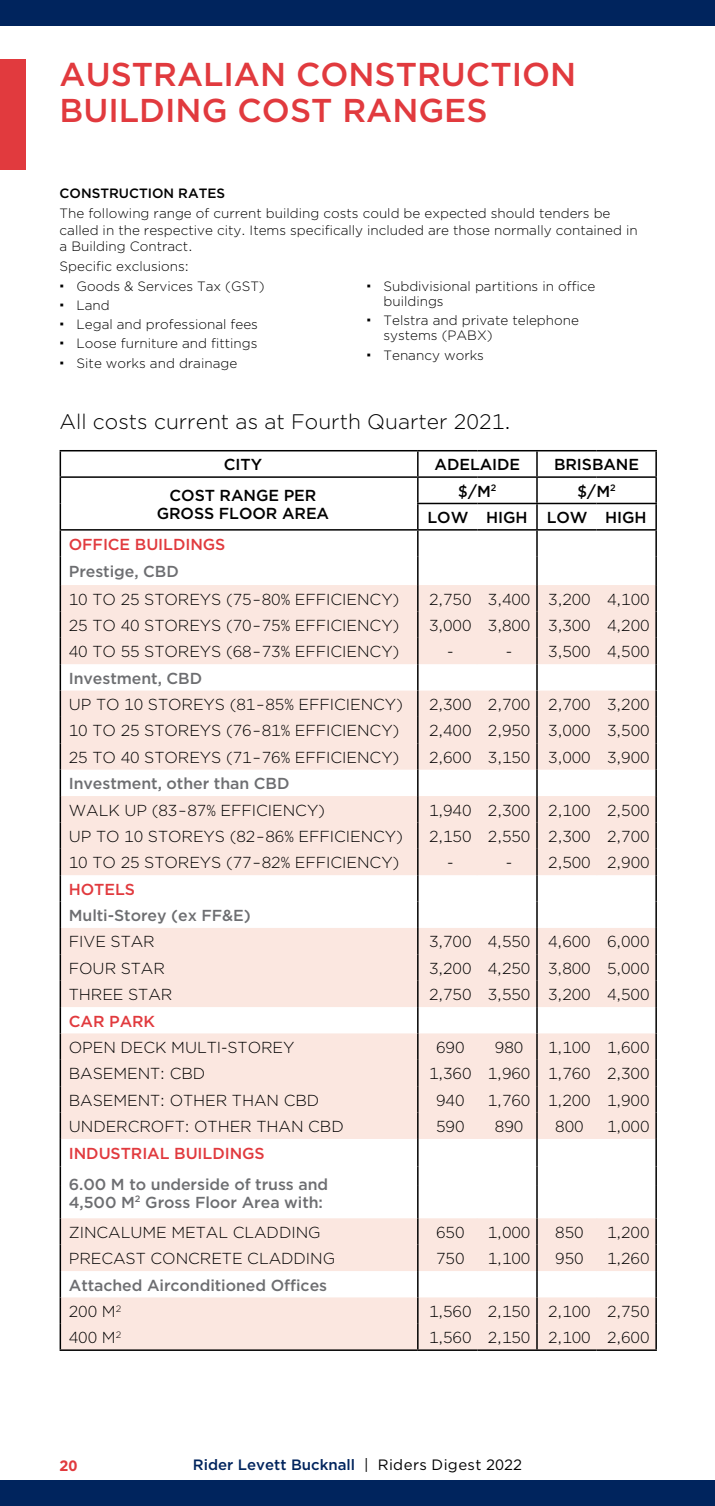
<style>
.page{position:relative;width:715px;height:1506px;background:#fff}
.page>*{position:absolute;margin:0;border:0;box-sizing:border-box;transform-origin:0 0}
.t1{font:500 33px/36px "Gotham";color:#e13a3e}
.t2{font:300 21px "Gotham";color:#000}
.t3{font:300 15.9px "Gotham";letter-spacing:-.005em;color:#000}
.t4{font:500 15.9px/18px "Gotham";letter-spacing:-.005em;color:#6d6e71}
.t5{font:500 15.9px/18px "Gotham";letter-spacing:-.005em;color:#000;text-align:center}
.t6{font:500 15.9px "Gotham";letter-spacing:-.005em;color:#e13a3e}
.t7{font:500 15px "Gotham";color:#00245d}
.t8{font:700 15px "Gotham";color:#e13a3e}
.t9{font:300 13.5px/19.2px "Gotham";color:#000}
.t10{font:500 13.5px "Gotham";color:#000}
.s1{font-weight:300;color:#000}
.s2{font-weight:400;color:#000}
</style>
<div class="page">
<div style="left:0;top:60px;width:26px;height:110px;background:#e13a3e"></div>
<svg style="left:61px;top:585px;width:594px;height:764px;fill:#fbe7e0"></svg>
<hr style="left:60px;top:450px;width:357px;height:1px;background:#000">
<hr style="left:417px;top:450px;width:60px;height:1px;background:#000">
<hr style="left:477px;top:450px;width:59px;height:1px;background:#000">
<hr style="left:536px;top:450px;width:60px;height:1px;background:#000">
<hr style="left:596px;top:450px;width:60px;height:1px;background:#000">
<hr style="left:60px;top:476px;width:357px;height:2px;background:#000">
<hr style="left:417px;top:476px;width:60px;height:2px;background:#000">
<hr style="left:477px;top:476px;width:59px;height:2px;background:#000">
<hr style="left:536px;top:476px;width:60px;height:2px;background:#000">
<hr style="left:596px;top:476px;width:60px;height:2px;background:#000">
<hr style="left:60px;top:529px;width:357px;height:1px;background:#000">
<svg style="left:60px;top:451px;width:1px;height:734px"></svg>
<hr style="left:60px;top:1185px;width:1px;height:33px;background:#000">
<svg style="left:60px;top:1218px;width:1px;height:131px"></svg>
<hr style="left:60px;top:1349px;width:357px;height:1px;background:#000">
<hr style="left:417px;top:502px;width:60px;height:2px;background:#000">
<hr style="left:477px;top:502px;width:59px;height:2px;background:#000">
<hr style="left:536px;top:502px;width:60px;height:2px;background:#000">
<hr style="left:596px;top:502px;width:60px;height:2px;background:#000">
<hr style="left:417px;top:529px;width:60px;height:1px;background:#000">
<hr style="left:477px;top:529px;width:59px;height:1px;background:#000">
<svg style="left:417px;top:451px;width:1px;height:734px"></svg>
<hr style="left:417px;top:1185px;width:1px;height:33px;background:#000">
<svg style="left:417px;top:1218px;width:1px;height:131px"></svg>
<hr style="left:417px;top:1349px;width:60px;height:1px;background:#000">
<hr style="left:477px;top:1349px;width:59px;height:1px;background:#000">
<hr style="left:536px;top:529px;width:60px;height:1px;background:#000">
<hr style="left:596px;top:529px;width:60px;height:1px;background:#000">
<svg style="left:536px;top:451px;width:1px;height:734px"></svg>
<svg style="left:655px;top:451px;width:1px;height:734px"></svg>
<hr style="left:536px;top:1185px;width:1px;height:33px;background:#000">
<hr style="left:655px;top:1185px;width:1px;height:33px;background:#000">
<svg style="left:536px;top:1218px;width:1px;height:131px"></svg>
<svg style="left:655px;top:1218px;width:1px;height:131px"></svg>
<hr style="left:536px;top:1349px;width:60px;height:1px;background:#000">
<hr style="left:596px;top:1349px;width:60px;height:1px;background:#000">
<div style="left:0;top:1480px;width:714px;height:25px;background:#00245d"></div>
<div style="left:0;top:0;width:714px;height:26px;background:#00245d"></div>
<h1 class="t1" style="left:60px;top:56px;width:518px">AUSTRALIAN CONSTRUCTION<br>BUILDING COST RANGES</h1>
<p class="t10" style="left:60px;top:184px;width:167px">CONSTRUCTION RATES</p>
<p class="t9" style="left:60px;top:205px;width:579px;line-height:16.2px">The following range of current building costs could be expected should tenders be called in the respective city. Items specifically included are those normally contained in a Building Contract.</p>
<p class="t9" style="left:77px;top:256px;width:190px;text-indent:-17px">Specific exclusions:<br>Goods &amp; Services Tax (GST)<br>Land<br>Legal and professional fees<br>Loose furniture and fittings<br>Site works and drainage</p>
<p class="t9" style="left:383px;top:278px;width:213px;line-height:15px">Subdivisional partitions in office buildings</p>
<p class="t9" style="left:383px;top:312px;width:197px;line-height:15px">Telstra and private telephone systems (PABX)</p>
<p class="t9" style="left:383px;top:345px;width:102px">Tenancy works</p>
<h2 class="t2" style="left:60px;top:409px;width:452px">All costs current as at Fourth Quarter 2021.</h2>
<p class="t5" style="left:224px;top:455px;width:40px">CITY</p>
<p class="t5" style="left:434px;top:455px;width:87px">ADELAIDE</p>
<p class="t5" style="left:554px;top:455px;width:86px">BRISBANE</p>
<p class="t5" style="left:157px;top:486px;width:174px">COST RANGE PER<br>GROSS FLOOR AREA</p>
<p class="t5" style="left:458px;top:482px;width:40px">$/M<sup>2</sup></p>
<p class="t5" style="left:427px;top:477px;width:221px;line-height:26.4px;text-align:left;text-indent:150px">$/M<sup>2<br></sup>LOW HIGH LOW HIGH</p>
<p class="t6" style="left:69px;top:533px;width:158px">OFFICE BUILDINGS</p>
<p class="t4" style="left:69px;top:562px;width:111px">Prestige, CBD</p>
<p class="t3" style="left:69px;top:589px;width:332px">10 TO 25 STOREYS (75 – 80% EFFICIENCY)</p>
<p class="t3" style="left:429px;top:589px;width:222px">2,750 3,400 3,200 4,100</p>
<p class="t3" style="left:69px;top:615px;width:332px">25 TO 40 STOREYS (70 – 75% EFFICIENCY)</p>
<p class="t3" style="left:429px;top:615px;width:222px">3,000 3,800 3,300 4,200</p>
<p class="t3" style="left:69px;top:641px;width:332px">40 TO 55 STOREYS (68 – 73% EFFICIENCY)</p>
<p class="t3" style="left:447px;top:641px;width:8px">-</p>
<p class="t3" style="left:505px;top:641px;width:145px">- 3,500 4,500</p>
<p class="t4" style="left:69px;top:669px;width:135px">Investment, CBD</p>
<p class="t3" style="left:69px;top:694px;width:335px">UP TO 10 STOREYS (81 – 85% EFFICIENCY)</p>
<p class="t3" style="left:429px;top:694px;width:222px">2,300 2,700 2,700 3,200</p>
<p class="t3" style="left:69px;top:720px;width:332px">10 TO 25 STOREYS (76 – 81% EFFICIENCY)</p>
<p class="t3" style="left:429px;top:720px;width:222px">2,400 2,950 3,000 3,500</p>
<p class="t3" style="left:69px;top:747px;width:332px">25 TO 40 STOREYS (71 – 76% EFFICIENCY)</p>
<p class="t3" style="left:429px;top:747px;width:222px">2,600 3,150 3,000 3,900</p>
<p class="t4" style="left:69px;top:774px;width:222px">Investment, other than CBD</p>
<p class="t3" style="left:69px;top:800px;width:258px">WALK UP (83 – 87% EFFICIENCY)</p>
<p class="t3" style="left:429px;top:800px;width:222px">1,940 2,300 2,100 2,500</p>
<p class="t3" style="left:69px;top:826px;width:335px">UP TO 10 STOREYS (82 – 86% EFFICIENCY)</p>
<p class="t3" style="left:429px;top:826px;width:222px">2,150 2,550 2,300 2,700</p>
<p class="t3" style="left:69px;top:852px;width:332px">10 TO 25 STOREYS (77 – 82% EFFICIENCY)</p>
<p class="t3" style="left:447px;top:852px;width:8px">-</p>
<p class="t3" style="left:505px;top:852px;width:145px">- 2,500 2,900</p>
<p class="t6" style="left:69px;top:878px;width:68px">HOTELS</p>
<p class="t4" style="left:69px;top:906px;width:183px">Multi-Storey (ex FF&amp;E)</p>
<p class="t3" style="left:69px;top:931px;width:87px">FIVE STAR</p>
<p class="t3" style="left:429px;top:931px;width:222px">3,700 4,550 4,600 6,000</p>
<p class="t3" style="left:69px;top:958px;width:98px">FOUR STAR</p>
<p class="t3" style="left:429px;top:958px;width:222px">3,200 4,250 3,800 5,000</p>
<p class="t3" style="left:69px;top:984px;width:105px">THREE STAR</p>
<p class="t3" style="left:429px;top:984px;width:222px">2,750 3,550 3,200 4,500</p>
<p class="t6" style="left:69px;top:1010px;width:88px">CAR PARK</p>
<p class="t3" style="left:69px;top:1037px;width:227px">OPEN DECK MULTI-STOREY</p>
<p class="t3" style="left:436px;top:1037px;width:30px">690</p>
<p class="t3" style="left:494px;top:1037px;width:30px">980</p>
<p class="t3" style="left:548px;top:1037px;width:103px">1,100 1,600</p>
<p class="t3" style="left:69px;top:1063px;width:138px">BASEMENT: CBD</p>
<p class="t3" style="left:429px;top:1063px;width:222px">1,360 1,960 1,760 2,300</p>
<p class="t3" style="left:69px;top:1089px;width:252px">BASEMENT: OTHER THAN CBD</p>
<p class="t3" style="left:436px;top:1089px;width:30px">940</p>
<p class="t3" style="left:487px;top:1089px;width:163px">1,760 1,200 1,900</p>
<p class="t3" style="left:69px;top:1116px;width:276px">UNDERCROFT: OTHER THAN CBD</p>
<p class="t3" style="left:436px;top:1116px;width:30px">590</p>
<p class="t3" style="left:494px;top:1116px;width:30px">890</p>
<p class="t3" style="left:555px;top:1116px;width:30px">800</p>
<p class="t3" style="left:606px;top:1116px;width:44px">1,000</p>
<p class="t6" style="left:69px;top:1142px;width:197px">INDUSTRIAL BUILDINGS</p>
<p class="t4" style="left:69px;top:1174px;width:261px">6.00 M to underside of truss and<br>4,500 M<sup>2</sup> Gross Floor Area with:</p>
<p class="t3" style="left:69px;top:1222px;width:253px">ZINCALUME METAL CLADDING</p>
<p class="t3" style="left:436px;top:1222px;width:30px">650</p>
<p class="t3" style="left:487px;top:1222px;width:44px">1,000</p>
<p class="t3" style="left:555px;top:1222px;width:30px">850</p>
<p class="t3" style="left:606px;top:1222px;width:44px">1,200</p>
<p class="t3" style="left:69px;top:1248px;width:268px">PRECAST CONCRETE CLADDING</p>
<p class="t3" style="left:436px;top:1248px;width:30px">750</p>
<p class="t3" style="left:487px;top:1248px;width:44px">1,100</p>
<p class="t3" style="left:555px;top:1248px;width:30px">950</p>
<p class="t3" style="left:606px;top:1248px;width:44px">1,260</p>
<p class="t4" style="left:69px;top:1271px;width:260px;line-height:26.4px">Attached Airconditioned Offices<br><span class="s1">200 M</span><sup>2</sup></p>
<p class="t3" style="left:429px;top:1301px;width:222px">1,560 2,150 2,100 2,750</p>
<p class="t3" style="left:69px;top:1327px;width:54px">400 M<sup>2</sup></p>
<p class="t3" style="left:429px;top:1327px;width:222px">1,560 2,150 2,100 2,600</p>
<p class="t8" style="left:60px;top:1455px;width:19px">20</p>
<p class="t7" style="left:193px;top:1454px;width:330px">Rider Levett Bucknall <span class="s2">| Riders Digest 2022</span></p>
</div>
